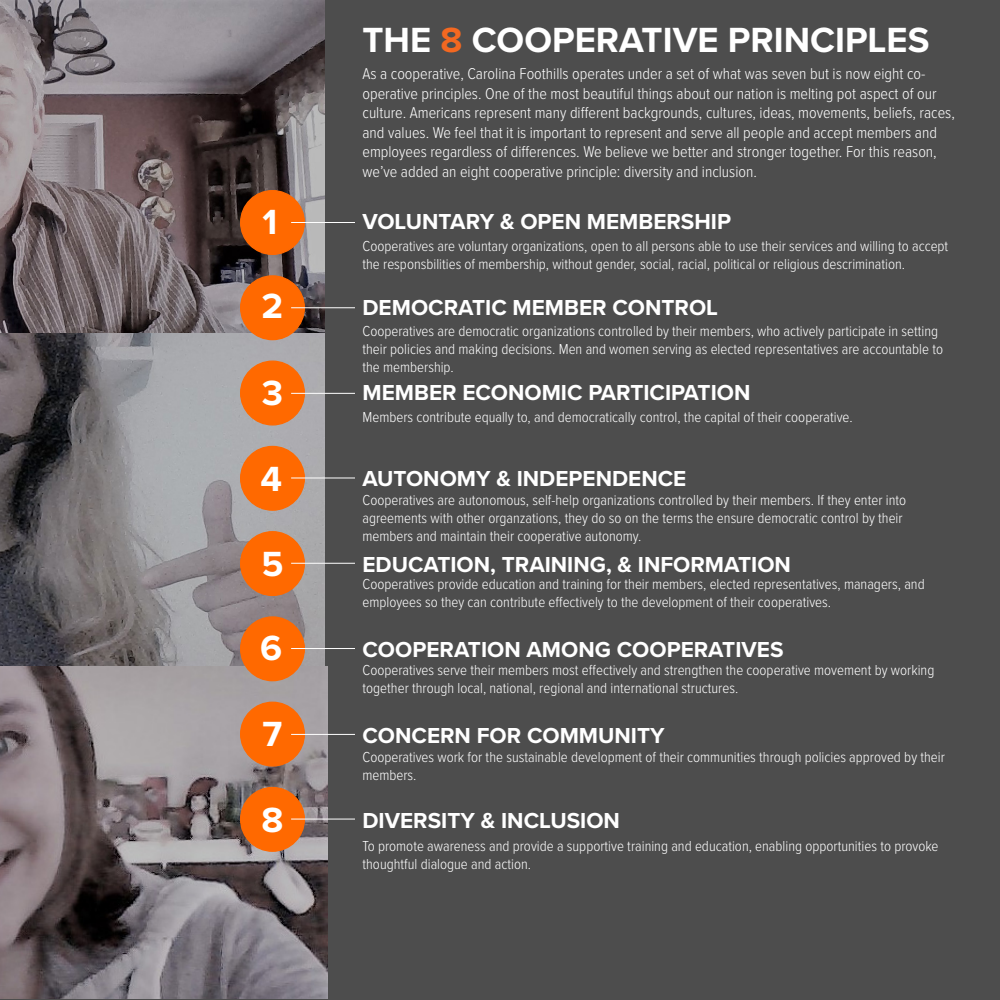
<style>
.page{position:relative;width:1000px;height:1000px;background:#4d4d4d}
.page>*{position:absolute;margin:0;border:0;box-sizing:border-box;transform-origin:0 0}
.t1{font:700 36.25px "Proxima Nova";color:#fff}
.t2{font:700 22.5px "Proxima Nova";color:#fff}
.t3{font:300 16.25px/19.5px "Proxima Nova Cond";color:#fff}
.t4{font:300 15px/18px "Proxima Nova Cond";color:#fff}
.s1{color:#f36821}
</style>
<div class="page">
<img style="left:0;top:0;width:325px;height:332px">
<img style="left:0;top:334px;width:325px;height:332px">
<img style="left:0;top:666px;width:328px;height:333px">
<div style="left:241px;top:191px;width:63px;height:63px;background:#ff6900;border-radius:50%"></div>
<div style="left:240px;top:190px;width:65px;height:65px;border:1px solid #ff6900;border-radius:50%"></div>
<div style="left:241px;top:276px;width:63px;height:64px;background:#ff6900;border-radius:50%"></div>
<div style="left:240px;top:275px;width:65px;height:65px;border:1px solid #ff6900;border-radius:50%"></div>
<div style="left:241px;top:361px;width:63px;height:64px;background:#ff6900;border-radius:50%"></div>
<div style="left:240px;top:361px;width:65px;height:65px;border:1px solid #ff6900;border-radius:50%"></div>
<div style="left:241px;top:446px;width:63px;height:64px;background:#ff6900;border-radius:50%"></div>
<div style="left:240px;top:446px;width:65px;height:65px;border:1px solid #ff6900;border-radius:50%"></div>
<div style="left:241px;top:532px;width:63px;height:63px;background:#ff6900;border-radius:50%"></div>
<div style="left:240px;top:531px;width:65px;height:65px;border:1px solid #ff6900;border-radius:50%"></div>
<div style="left:241px;top:617px;width:63px;height:64px;background:#ff6900;border-radius:50%"></div>
<div style="left:240px;top:616px;width:65px;height:65px;border:1px solid #ff6900;border-radius:50%"></div>
<div style="left:241px;top:702px;width:63px;height:64px;background:#ff6900;border-radius:50%"></div>
<div style="left:240px;top:702px;width:65px;height:65px;border:1px solid #ff6900;border-radius:50%"></div>
<div style="left:241px;top:788px;width:63px;height:63px;background:#ff6900;border-radius:50%"></div>
<div style="left:240px;top:787px;width:65px;height:65px;border:1px solid #ff6900;border-radius:50%"></div>
<hr style="left:291px;top:222px;width:64px;height:1px;background:#fff">
<hr style="left:291px;top:307px;width:64px;height:1px;background:#fff">
<hr style="left:291px;top:393px;width:64px;height:1px;background:#fff">
<hr style="left:291px;top:478px;width:64px;height:1px;background:#fff">
<hr style="left:291px;top:563px;width:64px;height:1px;background:#fff">
<hr style="left:291px;top:648px;width:64px;height:1px;background:#fff">
<hr style="left:291px;top:734px;width:64px;height:1px;background:#fff">
<hr style="left:291px;top:819px;width:64px;height:1px;background:#fff">
<p class="t1" style="left:263px;top:195px;width:16px">1</p>
<p class="t1" style="left:262px;top:279px;width:23px">2</p>
<p class="t1" style="left:262px;top:366px;width:23px">3</p>
<p class="t1" style="left:260px;top:452px;width:23px">4</p>
<p class="t1" style="left:261px;top:537px;width:24px">5</p>
<p class="t1" style="left:260px;top:621px;width:24px">6</p>
<p class="t1" style="left:263px;top:707px;width:21px">7</p>
<p class="t1" style="left:262px;top:793px;width:23px">8</p>
<p class="t1" style="left:362px;top:13px;width:568px">THE <span class="s1">8</span> COOPERATIVE PRINCIPLES</p>
<p class="t3" style="left:362px;top:63px;width:594px">As a cooperative, Carolina Foothills operates under a set of what was seven but is now eight co&shy;operative principles. One of the most beautiful things about our nation is melting pot aspect of our culture. Americans represent many different backgrounds, cultures, ideas, movements, beliefs, races, and values. We feel that it is important to represent and serve all people and accept members and employees regardless of differences. We believe we better and stronger together. For this reason, we’ve added an eight cooperative principle: diversity and inclusion.</p>
<p class="t2" style="left:362px;top:205px;width:370px">VOLUNTARY &amp; OPEN MEMBERSHIP</p>
<p class="t4" style="left:362px;top:236px;width:587px">Cooperatives are voluntary organizations, open to all persons able to use their services and willing to accept the responsbilities of membership, without gender, social, racial, political or religious descrimination.</p>
<p class="t2" style="left:362px;top:290px;width:357px">DEMOCRATIC MEMBER CONTROL</p>
<p class="t4" style="left:362px;top:321px;width:582px">Cooperatives are democratic organizations controlled by their members, who actively participate in setting their policies and making decisions. Men and women serving as elected representatives are accountable to the membership.</p>
<p class="t4" style="left:362px;top:407px;width:492px">Members contribute equally to, and democratically control, the capital of their cooperative.</p>
<p class="t2" style="left:362px;top:376px;width:389px">MEMBER ECONOMIC PARTICIPATION</p>
<p class="t2" style="left:362px;top:462px;width:325px">AUTONOMY &amp; INDEPENDENCE</p>
<p class="t4" style="left:362px;top:491px;width:545px">Cooperatives are autonomous, self-help organizations controlled by their members. If they enter into agreements with other organzations, they do so on the terms the ensure democratic control by their members and maintain their cooperative autonomy.</p>
<p class="t4" style="left:362px;top:574px;width:564px">Cooperatives provide education and training for their members, elected representatives, managers, and employees so they can contribute effectively to the development of their cooperatives.</p>
<p class="t2" style="left:362px;top:547px;width:430px">EDUCATION, TRAINING, &amp; INFORMATION</p>
<p class="t2" style="left:362px;top:633px;width:423px">COOPERATION AMONG COOPERATIVES</p>
<p class="t4" style="left:362px;top:660px;width:573px">Cooperatives serve their members most effectively and strengthen the cooperative movement by working together through local, national, regional and international structures.</p>
<p class="t2" style="left:362px;top:718px;width:304px">CONCERN FOR COMMUNITY</p>
<p class="t4" style="left:362px;top:748px;width:584px">Cooperatives work for the sustainable development of their communities through policies approved by their members.</p>
<p class="t2" style="left:362px;top:804px;width:259px">DIVERSITY &amp; INCLUSION</p>
<p class="t4" style="left:362px;top:836px;width:578px">To promote awareness and provide a supportive training and education, enabling opportunities to provoke thoughtful dialogue and action.</p>
</div>
